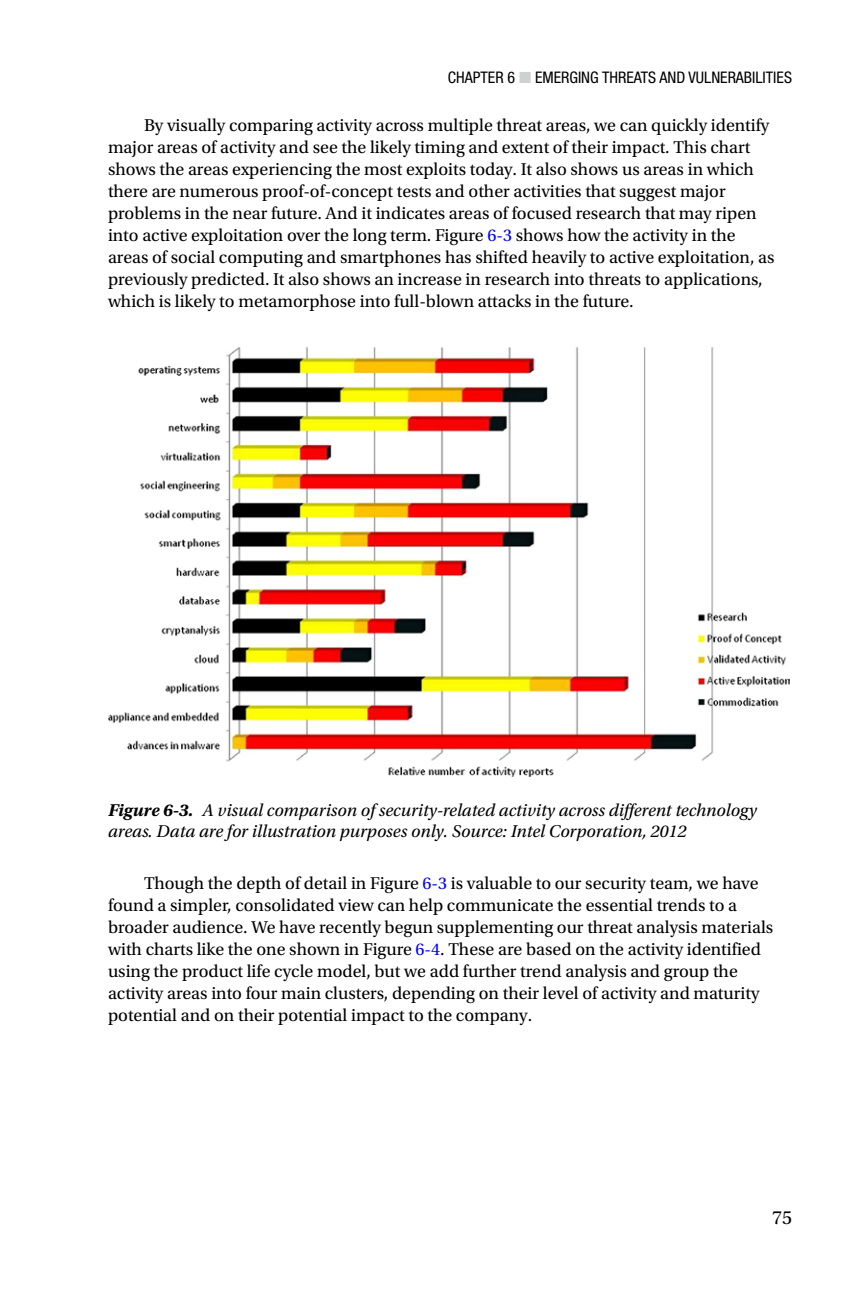
<style>
.page{position:relative;width:864px;height:1296px;background:#fff}
.page>*{position:absolute;margin:0;border:0;box-sizing:border-box;transform-origin:0 0}
.t1{font:20px "Utopia Std";color:#000}
.t2{font:18px/22px "Utopia Std";color:#000}
.t3{font:italic 18px/21px "Utopia Std";color:#000}
.t4{font:condensed 16px "Helvetica Neue";color:#000}
.s1{color:#cfd0d0}
.s2{color:#0000fa}
.s3{font-weight:700}
</style>
<div class="page">
<img style="left:108px;top:347px;width:682px;height:429px">
<p class="t4" style="left:448px;top:69px;width:346px">CHAPTER 6 <span class="s1">■</span> EMERGING THREATS AND VULNERABILITIES</p>
<p class="t2" style="left:108px;top:115px;width:668px;text-indent:36px">By visually comparing activity across multiple threat areas, we can quickly identify major areas of activity and see the likely timing and extent of their impact. This chart shows the areas experiencing the most exploits today. It also shows us areas in which there are numerous proof-of-concept tests and other activities that suggest major problems in the near future. And it indicates areas of focused research that may ripen into active exploitation over the long term. Figure <span class="s2">6-3</span> shows how the activity in the areas of social computing and smartphones has shifted heavily to active exploitation, as previously predicted. It also shows an increase in research into threats to applications, which is likely to metamorphose into full-blown attacks in the future.</p>
<p class="t3" style="left:108px;top:800px;width:650px"><span class="s3">Figure 6-3.</span> A visual comparison of security-related activity across different technology areas. Data are for illustration purposes only. Source: Intel Corporation, 2012</p>
<p class="t2" style="left:108px;top:873px;width:667px;text-indent:36px">Though the depth of detail in Figure <span class="s2">6-3</span> is valuable to our security team, we have found a simpler, consolidated view can help communicate the essential trends to a broader audience. We have recently begun supplementing our threat analysis materials with charts like the one shown in Figure <span class="s2">6-4</span>. These are based on the activity identified using the product life cycle model, but we add further trend analysis and group the activity areas into four main clusters, depending on their level of activity and maturity potential and on their potential impact to the company.</p>
<p class="t1" style="left:772px;top:1207px;width:21px">75</p>
</div>
